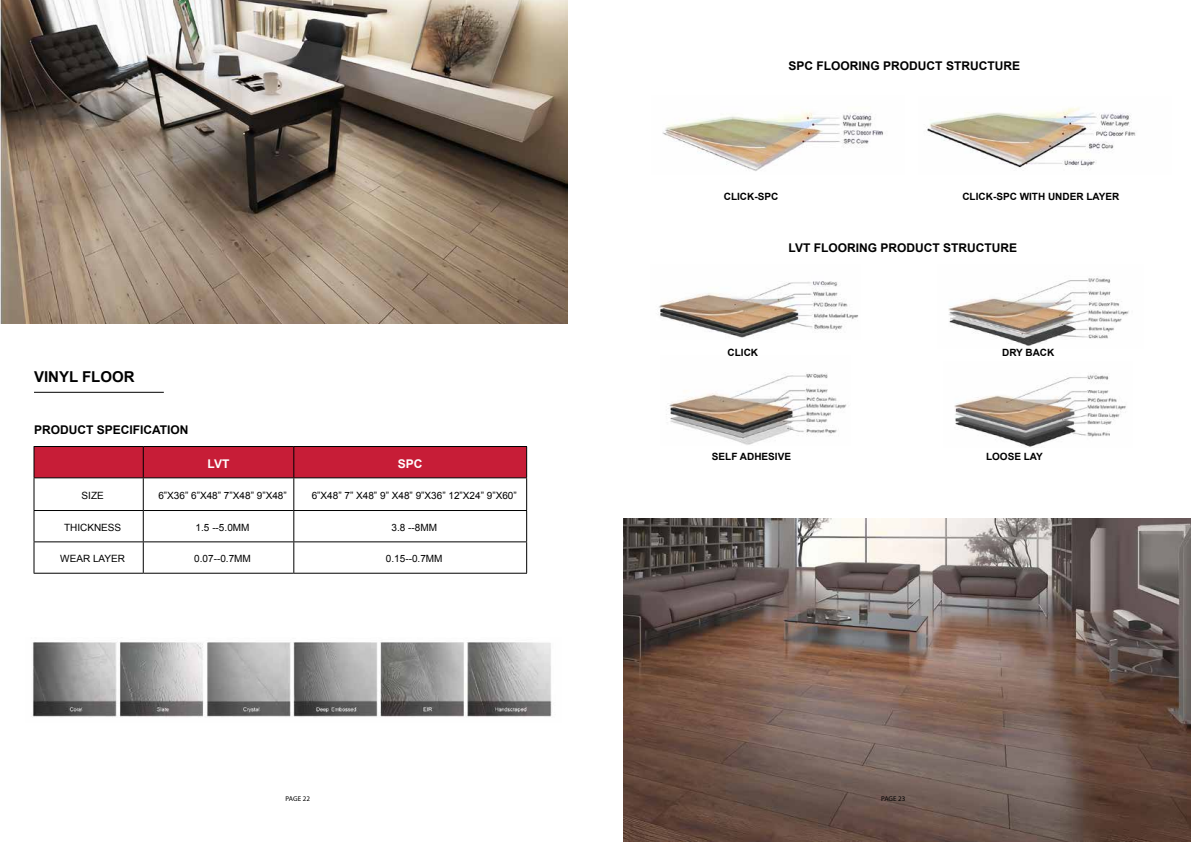
<style>
.page{position:relative;width:1191px;height:842px;background:#fff}
.page>*{position:absolute;margin:0;border:0;box-sizing:border-box;transform-origin:0 0}
.t1{font:700 15px "Arial";color:#000}
.t2{font:700 12px "Arial";color:#000}
.t3{font:700 12px "Arial";color:#fff}
.t4{font:10px "Arial";color:#000}
.t5{font:700 10px "Arial";color:#000}
.t6{font:7px "Myriad Pro";color:#000}
</style>
<div class="page">
<img style="left:0;top:0;width:567px;height:323px">
<hr style="left:34px;top:392px;width:130px;height:1px;background:#000">
<img style="left:662px;top:112px;width:221px;height:59px">
<img style="left:659px;top:281px;width:200px;height:57px">
<img style="left:926px;top:107px;width:210px;height:61px">
<img style="left:948px;top:277px;width:181px;height:69px">
<img style="left:666px;top:373px;width:181px;height:72px">
<img style="left:954px;top:373px;width:172px;height:74px">
<img style="left:623px;top:518px;width:567px;height:324px">
<img style="left:32px;top:642px;width:520px;height:75px">
<div style="left:35px;top:447px;width:491px;height:30px;background:#c71d37"></div>
<hr style="left:143px;top:447px;width:1px;height:30px;background:#000">
<hr style="left:293px;top:447px;width:1px;height:30px;background:#000">
<hr style="left:34px;top:477px;width:109px;height:1px;background:#000">
<hr style="left:143px;top:477px;width:151px;height:1px;background:#000">
<hr style="left:143px;top:478px;width:1px;height:32px;background:#000">
<hr style="left:294px;top:477px;width:233px;height:1px;background:#000">
<hr style="left:293px;top:478px;width:1px;height:32px;background:#000">
<hr style="left:34px;top:510px;width:109px;height:1px;background:#000">
<hr style="left:143px;top:510px;width:151px;height:1px;background:#000">
<hr style="left:143px;top:511px;width:1px;height:30px;background:#000">
<hr style="left:294px;top:510px;width:233px;height:1px;background:#000">
<hr style="left:293px;top:511px;width:1px;height:30px;background:#000">
<hr style="left:34px;top:541px;width:109px;height:1px;background:#000">
<hr style="left:143px;top:541px;width:151px;height:1px;background:#000">
<hr style="left:143px;top:542px;width:1px;height:31px;background:#000">
<hr style="left:294px;top:541px;width:233px;height:1px;background:#000">
<hr style="left:293px;top:542px;width:1px;height:31px;background:#000">
<hr style="left:34px;top:446px;width:109px;height:1px;background:#000">
<hr style="left:34px;top:447px;width:1px;height:30px;background:#000">
<hr style="left:143px;top:446px;width:151px;height:1px;background:#000">
<hr style="left:294px;top:446px;width:233px;height:1px;background:#000">
<hr style="left:526px;top:447px;width:1px;height:30px;background:#000">
<hr style="left:34px;top:478px;width:1px;height:32px;background:#000">
<hr style="left:526px;top:478px;width:1px;height:32px;background:#000">
<hr style="left:34px;top:511px;width:1px;height:30px;background:#000">
<hr style="left:526px;top:511px;width:1px;height:30px;background:#000">
<hr style="left:34px;top:542px;width:1px;height:31px;background:#000">
<hr style="left:526px;top:542px;width:1px;height:31px;background:#000">
<hr style="left:34px;top:573px;width:109px;height:1px;background:#000">
<hr style="left:143px;top:573px;width:151px;height:1px;background:#000">
<hr style="left:294px;top:573px;width:233px;height:1px;background:#000">
<p class="t2" style="left:788px;top:57px;width:233px">SPC FLOORING PRODUCT STRUCTURE</p>
<p class="t5" style="left:724px;top:190px;width:56px">CLICK-SPC</p>
<p class="t5" style="left:962px;top:190px;width:158px">CLICK-SPC WITH UNDER LAYER</p>
<p class="t2" style="left:788px;top:239px;width:230px">LVT FLOORING PRODUCT STRUCTURE</p>
<h1 class="t1" style="left:34px;top:366px;width:102px">VINYL FLOOR</h1>
<p class="t2" style="left:34px;top:421px;width:156px">PRODUCT SPECIFICATION</p>
<p class="t3" style="left:208px;top:456px;width:23px">LVT</p>
<p class="t3" style="left:398px;top:456px;width:26px">SPC</p>
<p class="t4" style="left:82px;top:489px;width:24px">SIZE</p>
<p class="t4" style="left:158px;top:489px;width:130px">6”X36” 6”X48” 7”X48” 9”X48”</p>
<p class="t4" style="left:312px;top:489px;width:207px">6”X48” 7” X48” 9” X48” 9”X36” 12”X24” 9”X60”</p>
<p class="t4" style="left:64px;top:521px;width:59px">THICKNESS</p>
<p class="t4" style="left:196px;top:521px;width:55px">1.5 --5.0MM</p>
<p class="t4" style="left:391px;top:521px;width:47px">3.8 --8MM</p>
<p class="t4" style="left:60px;top:552px;width:66px">WEAR LAYER</p>
<p class="t4" style="left:194px;top:552px;width:58px">0.07--0.7MM</p>
<p class="t4" style="left:386px;top:552px;width:58px">0.15--0.7MM</p>
<p class="t5" style="left:727px;top:346px;width:32px">CLICK</p>
<p class="t5" style="left:1002px;top:346px;width:54px">DRY BACK</p>
<p class="t5" style="left:712px;top:450px;width:81px">SELF ADHESIVE</p>
<p class="t5" style="left:986px;top:450px;width:58px">LOOSE LAY</p>
<p class="t6" style="left:285px;top:795px;width:26px">PAGE 22</p>
<p class="t6" style="left:881px;top:795px;width:26px">PAGE 23</p>
</div>
